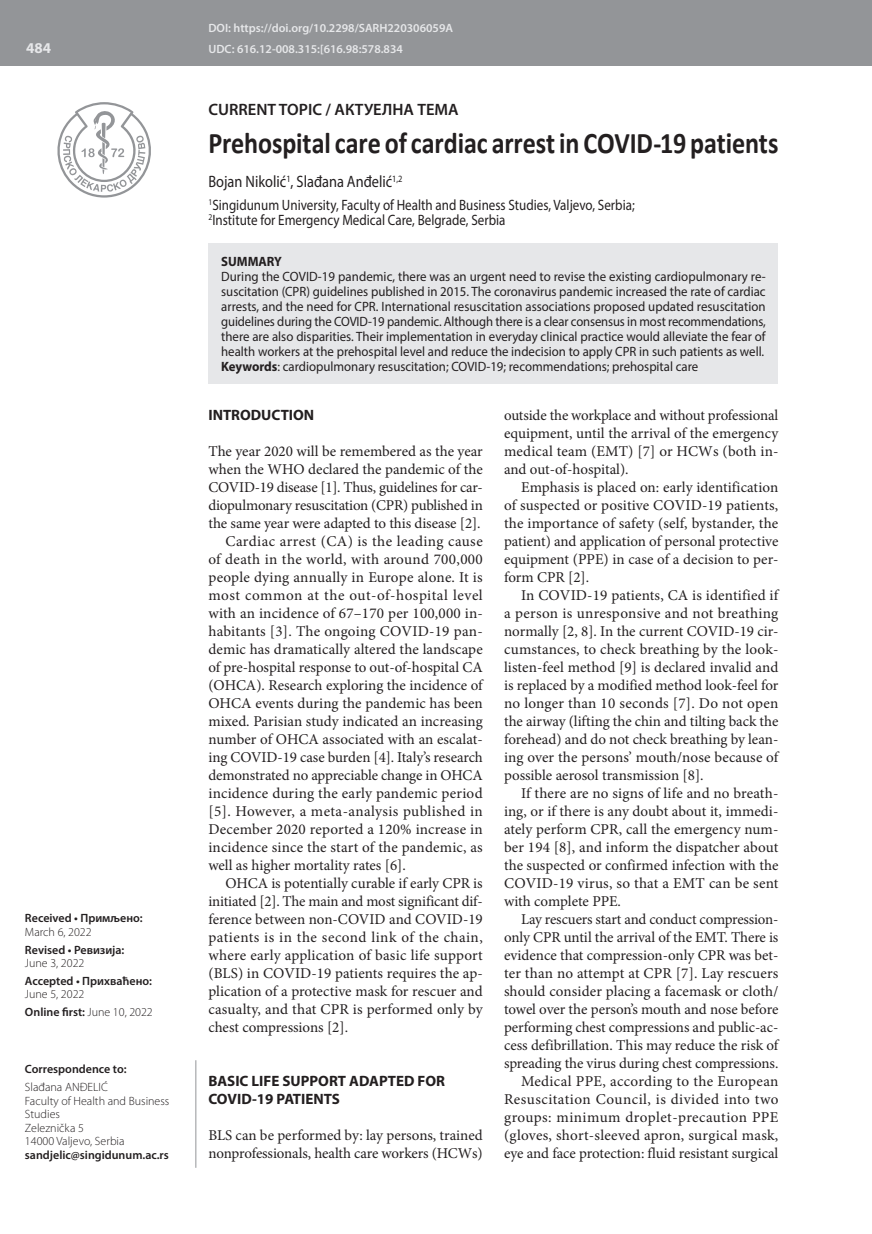
<style>
.page{position:relative;width:872px;height:1234px;background:#fff}
.page>*{position:absolute;margin:0;border:0;box-sizing:border-box;transform-origin:0 0}
.t1{font:700 30px "Calibri";letter-spacing:-.005em;color:#231f20;scale:.87 1}
.t2{font:16.5px "Myriad Pro";color:#231f20;scale:.87 1}
.t3{font:600 16.5px "Myriad Pro";color:#231f20}
.t4{font:15px/18px "Minion Pro";color:#231f20;text-align:justify}
.t5{font:15px/15.8px "Myriad Pro";color:#231f20;scale:.87 1}
.t6{font:15px "Minion Pro";letter-spacing:.02em;color:#231f20}
.t7{font:15px "Minion Pro";letter-spacing:.03em;color:#231f20}
.t8{font:700 15px/18px "Myriad Pro";color:#231f20}
.t9{font:15px "Minion Pro";letter-spacing:.025em;color:#231f20}
.t10{font:700 15px "Myriad Pro";color:#e6e7e9}
.t11{font:13.5px/15px "Myriad Pro";color:#231f20;text-align:justify;scale:.95 1}
.t12{font:700 13.5px "Myriad Pro";color:#231f20;scale:.95 1}
.t13{font:300 12px/13.5px "Myriad Pro";color:#231f20}
.t14{font:600 12px "Myriad Pro";color:#231f20}
.t15{font:600 12px/21.3px "Myriad Pro";color:#e6e7e9}
.s1{font-weight:600}
.s2{font-weight:700}
</style>
<div class="page">
<div style="left:0;top:0;width:872px;height:66px;background:#939598"></div>
<svg style="left:57px;top:102px;width:94px;height:95px"></svg>
<hr style="left:196px;top:1059px;width:1px;height:108px;background:#939598">
<div style="left:208px;top:243px;width:570px;height:141px;background:#e6e7e9"></div>
<p class="t10" style="left:26px;top:38px;width:26px">484</p>
<p class="t14" style="left:25px;top:910px;width:119px">Received • Примљено:</p>
<p class="t13" style="left:25px;top:924px;width:68px">March 6, 2022</p>
<p class="t14" style="left:25px;top:941px;width:101px">Revised • Ревизија:</p>
<p class="t13" style="left:25px;top:956px;width:61px">June 3, 2022</p>
<p class="t14" style="left:25px;top:972px;width:129px">Accepted • Прихваћено:</p>
<p class="t13" style="left:25px;top:985px;width:129px;line-height:17.7px">June 5, 2022<br><span class="s1">Online first:</span> June 10, 2022</p>
<p class="t14" style="left:25px;top:1061px;width:103px">Correspondence to:</p>
<p class="t13" style="left:25px;top:1080px;width:146px">Slađana ANĐELIĆ<br>Faculty of Health and Business<br>Studies<br>Zeleznička 5<br>14000 Valjevo, Serbia</p>
<p class="t14" style="left:25px;top:1146px;width:145px">sandjelic@singidunum.ac.rs</p>
<p class="t15" style="left:208px;top:17px;width:246px">DOI: https://doi.org/10.2298/SARH220306059A<br>UDC: 616.12-008.315:[616.98:578.834</p>
<p class="t3" style="left:208px;top:98px;width:252px">CURRENT TOPIC / АКТУЕЛНА ТЕМА</p>
<h1 class="t1" style="left:208px;top:122px;width:656px">Prehospital care of cardiac arrest in COVID-19 patients</h1>
<p class="t2" style="left:208px;top:172px;width:224px">Bojan Nikolić<sup>1</sup>, Slađana Anđelić<sup>1,2</sup></p>
<p class="t5" style="left:208px;top:196px;width:491px"><sup>1</sup>Singidunum University, Faculty of Health and Business Studies, Valjevo, Serbia;<br><sup>2</sup>Institute for Emergency Medical Care, Belgrade, Serbia</p>
<p class="t12" style="left:221px;top:252px;width:66px">SUMMARY</p>
<p class="t11" style="left:221px;top:269px;width:575px">During the COVID-19 pandemic, there was an urgent need to revise the existing cardiopulmonary re&shy;suscitation (CPR) guidelines published in 2015. The coronavirus pandemic increased the rate of cardiac arrests, and the need for CPR. International resuscitation associations proposed updated resuscitation guidelines during the COVID-19 pandemic. Although there is a clear consensus in most recommendations, there are also disparities. Their implementation in everyday clinical practice would alleviate the fear of health workers at the prehospital level and reduce the indecision to apply CPR in such patients as well.<br><span class="s2">Keywords</span>: cardiopulmonary resuscitation; COVID-19; recommendations; prehospital care</p>
<p class="t8" style="left:208px;top:405px;width:107px">INTRODUCTION</p>
<p class="t4" style="left:208px;top:442px;width:276px">The year 2020 will be remembered as the year</p>
<p class="t4" style="left:208px;top:460px;width:276px">when the WHO declared the pandemic of the</p>
<p class="t4" style="left:208px;top:478px;width:276px">COVID-19 disease [1]. Thus, guidelines for car-</p>
<p class="t4" style="left:208px;top:496px;width:276px">diopulmonary resuscitation (CPR) published in</p>
<p class="t4" style="left:208px;top:514px;width:274px">the same year were adapted to this disease [2].</p>
<p class="t9" style="left:225px;top:531px;width:259px">Cardiac arrest (CA) is the leading cause</p>
<p class="t6" style="left:208px;top:549px;width:276px">of death in the world, with around 700,000</p>
<p class="t4" style="left:208px;top:568px;width:276px">people dying annually in Europe alone. It is</p>
<p class="t7" style="left:208px;top:585px;width:276px">most common at the out-of-hospital level</p>
<p class="t4" style="left:208px;top:604px;width:276px">with an incidence of 67–170 per 100,000 in-</p>
<p class="t4" style="left:208px;top:622px;width:276px">habitants [3]. The ongoing COVID-19 pan-</p>
<p class="t4" style="left:208px;top:640px;width:276px">demic has dramatically altered the landscape</p>
<p class="t4" style="left:208px;top:658px;width:276px">of pre-hospital response to out-of-hospital CA</p>
<p class="t4" style="left:208px;top:676px;width:276px">(OHCA). Research exploring the incidence of</p>
<p class="t4" style="left:208px;top:694px;width:276px">OHCA events during the pandemic has been</p>
<p class="t4" style="left:208px;top:712px;width:276px">mixed. Parisian study indicated an increasing</p>
<p class="t4" style="left:208px;top:730px;width:276px">number of OHCA associated with an escalat-</p>
<p class="t4" style="left:208px;top:748px;width:276px">ing COVID-19 case burden [4]. Italy’s research</p>
<p class="t4" style="left:208px;top:766px;width:276px">demonstrated no appreciable change in OHCA</p>
<p class="t4" style="left:208px;top:784px;width:276px">incidence during the early pandemic period</p>
<p class="t6" style="left:208px;top:801px;width:276px">[5]. However, a meta-analysis published in</p>
<p class="t4" style="left:208px;top:820px;width:276px">December 2020 reported a 120% increase in</p>
<p class="t4" style="left:208px;top:838px;width:276px">incidence since the start of the pandemic, as</p>
<p class="t4" style="left:208px;top:856px;width:199px">well as higher mortality rates [6].</p>
<p class="t4" style="left:225px;top:874px;width:259px">OHCA is potentially curable if early CPR is</p>
<p class="t4" style="left:208px;top:892px;width:276px">initiated [2]. The main and most significant dif-</p>
<p class="t4" style="left:208px;top:910px;width:276px">ference between non-COVID and COVID-19</p>
<p class="t7" style="left:208px;top:927px;width:276px">patients is in the second link of the chain,</p>
<p class="t4" style="left:208px;top:946px;width:276px">where early application of basic life support</p>
<p class="t4" style="left:208px;top:964px;width:276px">(BLS) in COVID-19 patients requires the ap-</p>
<p class="t4" style="left:208px;top:982px;width:276px">plication of a protective mask for rescuer and</p>
<p class="t4" style="left:208px;top:1000px;width:276px">casualty, and that CPR is performed only by</p>
<p class="t4" style="left:208px;top:1018px;width:141px">chest compressions [2].</p>
<p class="t8" style="left:208px;top:1071px;width:238px">BASIC LIFE SUPPORT ADAPTED FOR<br>COVID-19 PATIENTS</p>
<p class="t4" style="left:208px;top:1126px;width:276px">BLS can be performed by: lay persons, trained nonprofessionals, health care workers (HCWs)</p>
<p class="t4" style="left:504px;top:406px;width:276px">outside the workplace and without professional equipment, until the arrival of the emergency medical team (EMT) [7] or HCWs (both in&shy;and out-of-hospital).</p>
<p class="t4" style="left:504px;top:478px;width:276px;text-indent:17px">Emphasis is placed on: early identification of suspected or positive COVID-19 patients, the importance of safety (self, bystander, the patient) and application of personal protective equipment (PPE) in case of a decision to per&shy;form CPR [2].</p>
<p class="t4" style="left:504px;top:586px;width:276px;text-indent:17px">In COVID-19 patients, CA is identified if a person is unresponsive and not breathing normally [2, 8]. In the current COVID-19 cir&shy;cumstances, to check breathing by the look&shy;listen-feel method [9] is declared invalid and is replaced by a modified method look-feel for no longer than 10 seconds [7]. Do not open the airway (lifting the chin and tilting back the forehead) and do not check breathing by lean&shy;ing over the persons’ mouth/nose because of possible aerosol transmission [8].</p>
<p class="t4" style="left:504px;top:784px;width:276px;text-indent:17px">If there are no signs of life and no breath&shy;ing, or if there is any doubt about it, immedi&shy;ately perform CPR, call the emergency num&shy;ber 194 [8], and inform the dispatcher about the suspected or confirmed infection with the COVID-19 virus, so that a EMT can be sent with complete PPE.</p>
<p class="t4" style="left:504px;top:910px;width:276px;text-align:right">Lay rescuers start and conduct compression&shy;only CPR until the arrival of the EMT. There is evidence that compression-only CPR was bet&shy;ter than no attempt at CPR [7]. Lay rescuers should consider placing a facemask or cloth/ towel over the person’s mouth and nose before performing chest compressions and public-ac&shy;cess defibrillation. This may reduce the risk of spreading the virus during chest compressions.<br>Medical PPE, according to the European Resuscitation Council, is divided into two groups: minimum droplet-precaution PPE (gloves, short-sleeved apron, surgical mask, eye and face protection: fluid resistant surgical</p>
</div>
